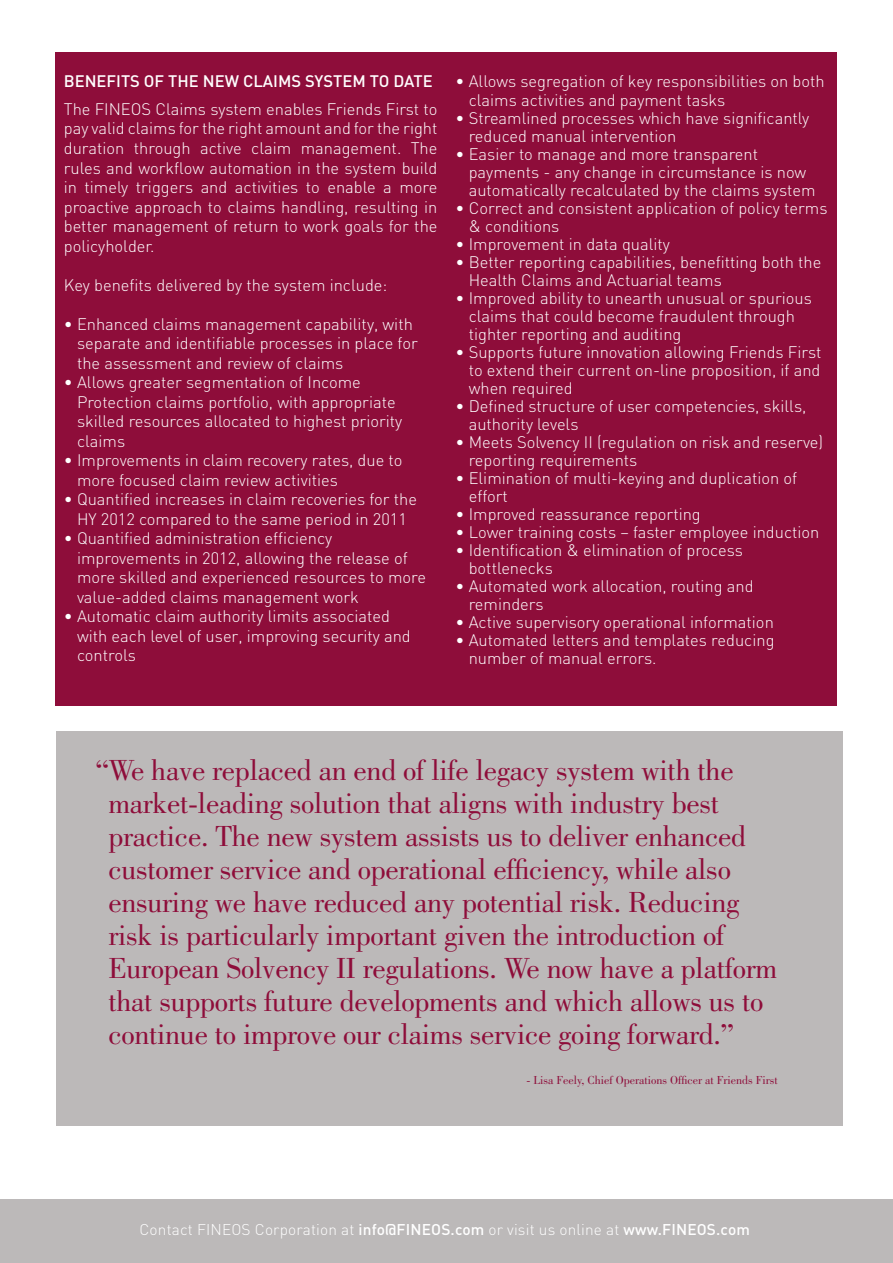
<style>
.page{position:relative;width:893px;height:1263px;background:#fff}
.page>*{position:absolute;margin:0;border:0;box-sizing:border-box;transform-origin:0 0}
.t1{font:30px/33px "Bodoni";letter-spacing:-.01em;color:#8e0d3a}
.t2{font:300 16.5px/19.5px "DIN";color:#fff}
.t3{font:500 16.5px "DIN";color:#fff}
.t4{font:300 15.45px "DIN";letter-spacing:.01em;color:#fff}
.t5{font:500 15.45px "DIN";color:#fff}
.t6{font:12px "Bodoni";color:#8e0d3a}
.s1{font-weight:500}
</style>
<div class="page">
<div style="left:55px;top:52px;width:782px;height:654px;background:#8e0d3a"></div>
<div style="left:0;top:1199px;width:893px;height:64px;background:#bcb9b9"></div>
<div style="left:57px;top:731px;width:786px;height:394px;background:#bcb9b9"></div>
<p class="t3" style="left:64px;top:70px;width:370px">BENEFITS OF THE NEW CLAI MS SYSTEM TO DATE</p>
<p class="t2" style="left:64px;top:99px;width:375px;text-align:justify">The FINEOS Claims system enables Friends First to pay valid claims for the right amount and for the right duration through active claim management. The rules and workflow automation in the system build in timely triggers and activities to enable a more proactive approach to claims handling, resulting in better management of return to work goals for the policyholder.</p>
<p class="t2" style="left:64px;top:275px;width:325px">Key benefits delivered by the system include:</p>
<p class="t2" style="left:77px;top:314px;width:342px;text-indent:-13px">• Enhanced claims management capability, with separate and identifiable processes in place for the assessment and review of claims</p>
<p class="t2" style="left:77px;top:372px;width:327px;text-indent:-13px">• Allows greater segmentation of Income Protection claims portfolio, with appropriate skilled resources allocated to highest priority claims</p>
<p class="t2" style="left:77px;top:450px;width:327px;text-indent:-13px">• Improvements in claim recovery rates, due to more focused claim review activities</p>
<p class="t2" style="left:64px;top:489px;width:355px;text-align:center">• Quantified increases in claim recoveries for the<br>HY 2012 compared to the same period in 2011</p>
<p class="t2" style="left:77px;top:528px;width:351px;text-indent:-13px">• Quantified administration efficiency improvements in 2012, allowing the release of more skilled and experienced resources to more value-added claims management work</p>
<p class="t2" style="left:77px;top:606px;width:335px;text-indent:-13px">• Automatic claim authority limits associated with each level of user, improving security and controls</p>
<p class="t2" style="left:469px;top:71px;width:358px;text-indent:-13px">• Allows segregation of key responsibilities on both claims activities and payment tasks</p>
<p class="t2" style="left:469px;top:109px;width:342px;line-height:18px;text-indent:-13px">• Streamlined processes which have significantly reduced manual intervention</p>
<p class="t2" style="left:469px;top:145px;width:348px;line-height:18px;text-indent:-13px">• Easier to manage and more transparent payments - any change in circumstance is now automatically recalculated by the claims system</p>
<p class="t2" style="left:469px;top:199px;width:360px;line-height:18px;text-indent:-13px">• Correct and consistent application of policy terms &amp; conditions</p>
<p class="t2" style="left:455px;top:234px;width:216px">• Improvement in data quality</p>
<p class="t2" style="left:469px;top:253px;width:354px;line-height:18px;text-indent:-13px">• Better reporting capabilities, benefitting both the<br>Health Claims and Actuarial teams</p>
<p class="t2" style="left:469px;top:289px;width:345px;line-height:18px;text-indent:-13px">• Improved ability to unearth unusual or spurious claims that could become fraudulent through tighter reporting and auditing</p>
<p class="t2" style="left:469px;top:343px;width:354px;line-height:18px;text-align:justify;text-indent:-13px">• Supports future innovation allowing Friends First to extend their current on-line proposition, if and when required</p>
<p class="t2" style="left:469px;top:397px;width:339px;line-height:18px;text-indent:-13px">• Defined structure of user competencies, skills, authority levels</p>
<p class="t2" style="left:469px;top:433px;width:356px;line-height:18px;text-indent:-13px">• Meets Solvency II (regulation on risk and reserve) reporting requirements</p>
<p class="t2" style="left:469px;top:469px;width:330px;line-height:18px;text-indent:-13px">• Elimination of multi-keying and duplication of effort</p>
<p class="t2" style="left:455px;top:504px;width:247px">• Improved reassurance reporting</p>
<p class="t2" style="left:455px;top:522px;width:366px">• Lower training costs – faster employee induction</p>
<p class="t2" style="left:469px;top:541px;width:276px;line-height:18px;text-indent:-13px">• Identification &amp; elimination of process bottlenecks</p>
<p class="t2" style="left:469px;top:577px;width:286px;line-height:18px;text-indent:-13px">• Automated work allocation, routing and reminders</p>
<p class="t2" style="left:455px;top:612px;width:320px">• Active supervisory operational information</p>
<p class="t2" style="left:469px;top:631px;width:307px;line-height:18px;text-indent:-13px">• Automated letters and templates reducing number of manual errors.</p>
<p class="t1" style="left:108px;top:754px;width:670px;text-indent:-13px">“We have replaced an end of life legacy system with the market-leading solution that aligns with industry best practice. The new system assists us to deliver enhanced customer service and operational efficiency, while also ensuring we have reduced any potential risk. Reducing risk is particularly important given the introduction of European Solvency II regulations. We now have a platform that supports future developments and which allows us to continue to improve our claims service going forward.”</p>
<p class="t6" style="left:526px;top:1074px;width:253px">- Lisa Feely, Chief Operations Officer at Friends First</p>
<p class="t4" style="left:140px;top:1220px;width:282px">Contact FINEOS Corporation at <span class="s1">INFO@FINEOS</span></p>
<p class="t4" style="left:451px;top:1220px;width:236px"><span class="s1">.COM</span> or visit us online at <span class="s1">WWW.FINEOS</span></p>
<p class="t5" style="left:716px;top:1219px;width:35px">.COM</p>
</div>
